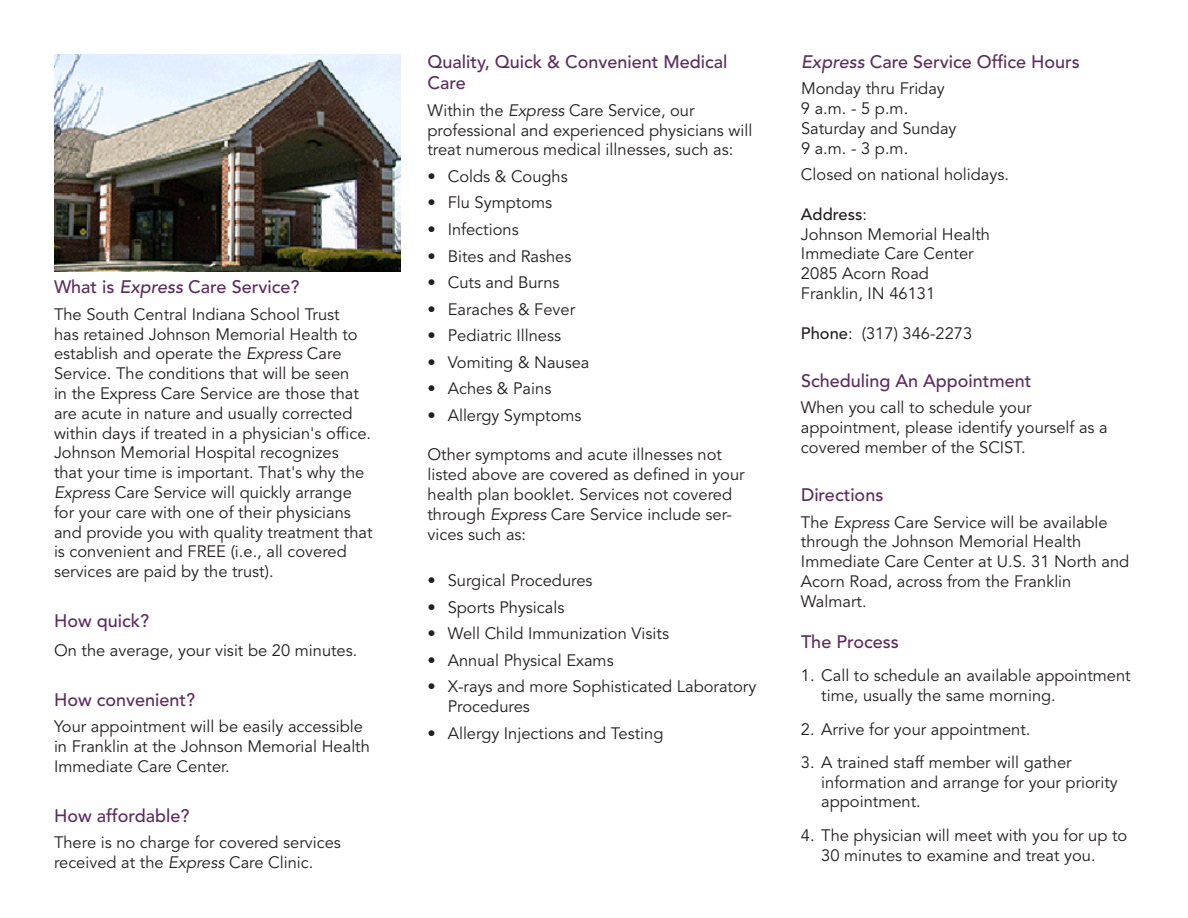
<style>
.page{position:relative;width:1188px;height:918px;background:#fff}
.page>*{position:absolute;margin:0;border:0;box-sizing:border-box;transform-origin:0 0}
.t1{font:500 18px/21.6px "Avenir LT Std";color:#5d2a5e}
.t2{font:16.5px/19.8px "Avenir LT Std";color:#231f20}
.t3{font:500 16.5px "Avenir LT Std";color:#231f20}
.s1{font-style:italic}
.s2{font-weight:400}
.s3{font-weight:500}
</style>
<div class="page">
<img style="left:54px;top:54px;width:347px;height:217px">
<p class="t1" style="left:54px;top:277px;width:247px">What is <span class="s1">Express</span> Care Service?</p>
<p class="t2" style="left:54px;top:305px;width:320px">The South Central Indiana School Trust<br>has retained Johnson Memorial Health to establish and operate the <span class="s1">Express</span> Care Service. The conditions that will be seen<br>in the Express Care Service are those that are acute in nature and usually corrected within days if treated in a physician's office.<br>Johnson Memorial Hospital recognizes<br>that your time is important. That's why the <span class="s1">Express</span> Care Service will quickly arrange for your care with one of their physicians and provide you with quality treatment that is convenient and FREE (i.e., all covered services are paid by the trust).</p>
<p class="t1" style="left:54px;top:611px;width:97px">How quick?</p>
<p class="t2" style="left:54px;top:640px;width:305px">On the average, your visit be 20 minutes.</p>
<p class="t1" style="left:54px;top:689px;width:143px">How convenient?</p>
<p class="t2" style="left:54px;top:717px;width:317px">Your appointment will be easily accessible in Franklin at the Johnson Memorial Health<br>Immediate Care Center.</p>
<p class="t1" style="left:54px;top:805px;width:137px">How affordable?</p>
<p class="t2" style="left:54px;top:833px;width:288px">There is no charge for covered services received at the <span class="s1">Express</span> Care Clinic.</p>
<p class="t1" style="left:428px;top:51px;width:301px">Quality, Quick &amp; Convenient Medical<br>Care</p>
<p class="t2" style="left:427px;top:101px;width:326px">Within the <span class="s1">Express</span> Care Service, our professional and experienced physicians will treat numerous medical illnesses, such as:</p>
<p class="t2" style="left:427px;top:167px;width:142px">• Colds &amp; Coughs</p>
<p class="t2" style="left:427px;top:193px;width:126px">• Flu Symptoms</p>
<p class="t2" style="left:427px;top:220px;width:93px">• Infections</p>
<p class="t2" style="left:427px;top:246px;width:146px">• Bites and Rashes</p>
<p class="t2" style="left:427px;top:273px;width:134px">• Cuts and Burns</p>
<p class="t2" style="left:427px;top:300px;width:149px">• Earaches &amp; Fever</p>
<p class="t2" style="left:427px;top:326px;width:135px">• Pediatric Illness</p>
<p class="t2" style="left:427px;top:353px;width:164px">• Vomiting &amp; Nausea</p>
<p class="t2" style="left:427px;top:379px;width:125px">• Aches &amp; Pains</p>
<p class="t2" style="left:427px;top:406px;width:156px">• Allergy Symptoms</p>
<p class="t2" style="left:427px;top:445px;width:319px">Other symptoms and acute illnesses not listed above are covered as defined in your health plan booklet. Services not covered through <span class="s1">Express</span> Care Service include ser&shy;vices such as:</p>
<p class="t2" style="left:427px;top:571px;width:167px">• Surgical Procedures</p>
<p class="t2" style="left:427px;top:597px;width:138px">• Sports Physicals</p>
<p class="t2" style="left:427px;top:624px;width:243px">• Well Child Immunization Visits</p>
<p class="t2" style="left:427px;top:651px;width:188px">• Annual Physical Exams</p>
<p class="t2" style="left:448px;top:677px;width:310px;text-indent:-20px">• X-rays and more Sophisticated Laboratory<br>Procedures</p>
<p class="t2" style="left:427px;top:723px;width:238px">• Allergy Injections and Testing</p>
<p class="t1" style="left:801px;top:51px;width:280px"><span class="s1">Express</span> Care Service Office Hours</p>
<p class="t2" style="left:801px;top:79px;width:157px">Monday thru Friday<br>9 a.m. - 5 p.m.<br>Saturday and Sunday<br>9 a.m. - 3 p.m.</p>
<p class="t2" style="left:801px;top:165px;width:210px">Closed on national holidays.</p>
<p class="t3" style="left:801px;top:204px;width:67px">Address<span class="s2">:</span></p>
<p class="t2" style="left:801px;top:224px;width:191px">Johnson Memorial Health</p>
<p class="t2" style="left:801px;top:244px;width:174px">Immediate Care Center</p>
<p class="t2" style="left:801px;top:264px;width:136px">2085 Acorn Road<br>Franklin, IN 46131</p>
<p class="t2" style="left:801px;top:323px;width:173px"><span class="s3">Phone</span>: (317) 346-2273</p>
<p class="t1" style="left:801px;top:370px;width:232px">Scheduling An Appointment</p>
<p class="t2" style="left:801px;top:398px;width:308px">When you call to schedule your appointment, please identify yourself as a covered member of the SCIST.</p>
<p class="t1" style="left:801px;top:484px;width:84px">Directions</p>
<p class="t2" style="left:801px;top:512px;width:330px">The <span class="s1">Express</span> Care Service will be available through the Johnson Memorial Health Immediate Care Center at U.S. 31 North and Acorn Road, across from the Franklin Walmart.</p>
<p class="t1" style="left:801px;top:632px;width:99px">The Process</p>
<p class="t2" style="left:821px;top:666px;width:311px;text-indent:-20px">1. Call to schedule an available appointment time, usually the same morning.</p>
<p class="t2" style="left:801px;top:719px;width:231px">2. Arrive for your appointment.</p>
<p class="t2" style="left:821px;top:753px;width:298px;text-indent:-20px">3. A trained staff member will gather information and arrange for your priority appointment.</p>
<p class="t2" style="left:821px;top:826px;width:308px;text-indent:-20px">4. The physician will meet with you for up to<br>30 minutes to examine and treat you.</p>
</div>
